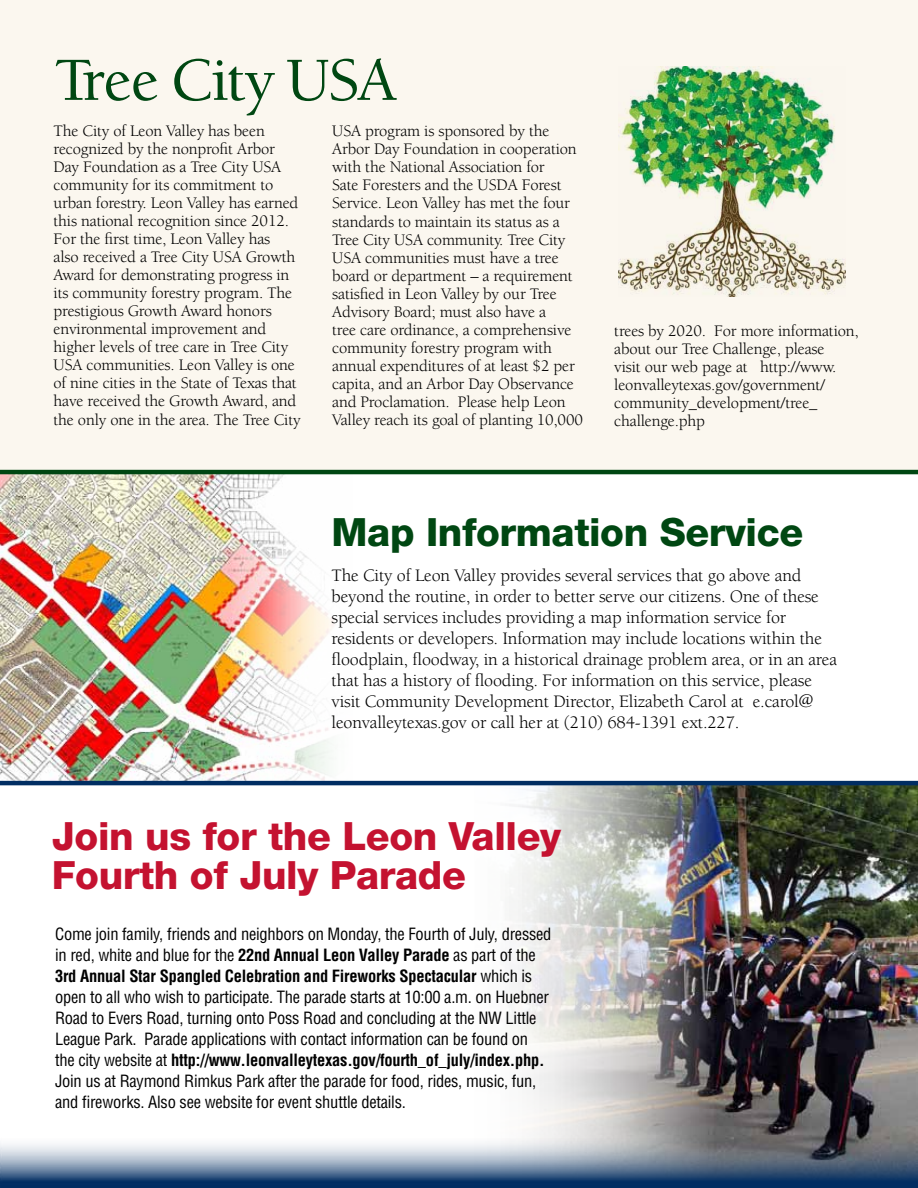
<style>
.page{position:relative;width:918px;height:1188px;background:#fff}
.page>*{position:absolute;margin:0;border:0;box-sizing:border-box;transform-origin:0 0}
.t1{font:500 63px "Berkeley";letter-spacing:-.03em;color:#004712}
.t2{font:800 39px/39px "Helvetica Neue";letter-spacing:-.01em;color:#c41230}
.t3{font:800 39px "Helvetica Neue";letter-spacing:-.01em;color:#004712}
.t4{font:18px/21px "Berkeley";letter-spacing:-.01em;color:#000}
.t5{font:16.5px/18px "Berkeley";letter-spacing:-.01em;color:#000}
.t6{font:condensed 16.5px/21px "Helvetica";letter-spacing:-.015em;color:#000}
.s1{font-weight:700}
</style>
<div class="page">
<img style="left:459px;top:785px;width:459px;height:349px">
<img style="left:0;top:474px;width:364px;height:307px">
<div style="left:0;top:0;width:918px;height:472px;background:#fbf7ef"></div>
<svg style="left:0;top:1134px;width:918px;height:54px;background:#7d8fa4"></svg>
<img style="left:619px;top:67px;width:227px;height:230px">
<hr style="left:0;top:470px;width:918px;height:4px;background:#004712">
<hr style="left:0;top:781px;width:918px;height:4px;background:#002d62">
<h1 class="t1" style="left:54px;top:47px;width:345px">Tree City USA</h1>
<p class="t5" style="left:54px;top:123px;width:249px">The City of Leon Valley has been recognized by the nonprofit Arbor Day Foundation as a Tree City USA community for its commitment to urban forestry. Leon Valley has earned this national recognition since 2012.<br>For the first time, Leon Valley has<br>also received a Tree City USA Growth Award for demonstrating progress in its community forestry program. The prestigious Growth Award honors environmental improvement and higher levels of tree care in Tree City USA communities. Leon Valley is one of nine cities in the State of Texas that have received the Growth Award, and the only one in the area. The Tree City</p>
<p class="t5" style="left:332px;top:123px;width:252px">USA program is sponsored by the Arbor Day Foundation in cooperation with the National Association for<br>Sate Foresters and the USDA Forest Service. Leon Valley has met the four standards to maintain its status as a Tree City USA community. Tree City USA communities must have a tree board or department – a requirement satisfied in Leon Valley by our Tree Advisory Board; must also have a<br>tree care ordinance, a comprehensive community forestry program with annual expenditures of at least $2 per capita, and an Arbor Day Observance and Proclamation. Please help Leon Valley reach its goal of planting 10,000</p>
<p class="t5" style="left:614px;top:322px;width:246px">trees by 2020. For more information, about our Tree Challenge, please<br>visit our web page at http://www. leonvalleytexas.gov/government/ community_development/tree_ challenge.php</p>
<h2 class="t3" style="left:332px;top:509px;width:473px">Map Information Service</h2>
<p class="t4" style="left:332px;top:565px;width:507px">The City of Leon Valley provides several services that go above and beyond the routine, in order to better serve our citizens. One of these special services includes providing a map information service for residents or developers. Information may include locations within the floodplain, floodway, in a historical drainage problem area, or in an area that has a history of flooding. For information on this service, please visit Community Development Director, Elizabeth Carol at e.carol@ leonvalleytexas.gov or call her at (210) 684-1391 ext.227.</p>
<h2 class="t2" style="left:52px;top:816px;width:511px">Join us for the Leon Valley<br>Fourth of July Parade</h2>
<p class="t6" style="left:55px;top:923px;width:498px">Come join family, friends and neighbors on Monday, the Fourth of July, dressed in red, white and blue for the <span class="s1">22nd Annual Leon Valley Parade</span> as part of the <span class="s1">3rd Annual Star Spangled Celebration and Fireworks Spectacular</span> which is open to all who wish to participate. The parade starts at 10:00 a.m. on Huebner Road to Evers Road, turning onto Poss Road and concluding at the NW Little League Park. Parade applications with contact information can be found on the city website at <span class="s1">http://www.leonvalleytexas.gov/fourth_of_july/index.php.<br></span>Join us at Raymond Rimkus Park after the parade for food, rides, music, fun, and fireworks. Also see website for event shuttle details.</p>
</div>
